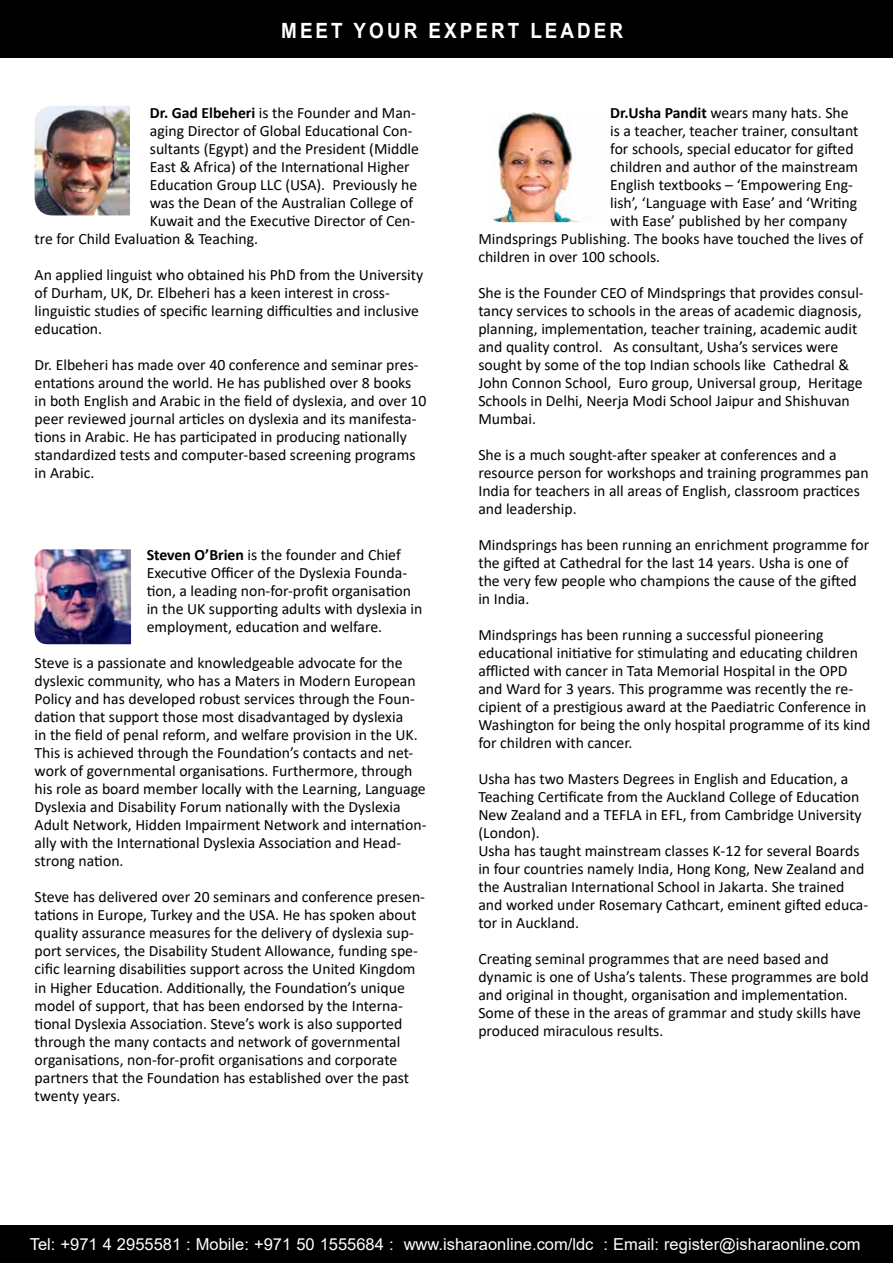
<style>
.page{position:relative;width:893px;height:1263px;background:#fff}
.page>*{position:absolute;margin:0;border:0;box-sizing:border-box;transform-origin:0 0}
.t1{font:700 21px "Arial";letter-spacing:.16em;color:#fff;scale:.9 1}
.t2{font:16.5px "Arial";color:#fff}
.t3{font:15.75px/18px "Calibri";color:#000}
.s1{font-weight:700}
</style>
<div class="page">
<div style="left:0;top:0;width:893px;height:57px;background:#000"></div>
<div style="left:0;top:1225px;width:893px;height:38px;background:#000"></div>
<img style="left:35px;top:106px;width:95px;height:109px">
<img style="left:492px;top:112px;width:92px;height:110px">
<img style="left:35px;top:549px;width:96px;height:95px">
<h1 class="t1" style="left:281px;top:15px;width:70px">MEET</h1>
<h1 class="t1" style="left:354px;top:15px;width:72px">YOUR</h1>
<h1 class="t1" style="left:428px;top:15px;width:102px">EXPERT</h1>
<h1 class="t1" style="left:530px;top:15px;width:105px">LEADER</h1>
<p class="t3" style="left:150px;top:103px;width:268px"><span class="s1">Dr. Gad Elbeheri</span> is the Founder and Man-</p>
<p class="t3" style="left:150px;top:121px;width:264px">aging Director of Global Educational Con-</p>
<p class="t3" style="left:150px;top:139px;width:271px">sultants (Egypt) and the President (Middle</p>
<p class="t3" style="left:332px;top:157px;width:87px;text-indent:-182px">East &amp; Africa) of the International Higher<br>Previously he</p>
<p class="t3" style="left:150px;top:175px;width:265px">Education Group LLC (USA .)<br>was the Dean of the Australian College of</p>
<p class="t3" style="left:35px;top:229px;width:225px">tre for Child Evaluation &amp; Teaching.</p>
<p class="t3" style="left:150px;top:211px;width:267px">Kuwait and the Executive Director of Cen-</p>
<p class="t3" style="left:610px;top:103px;width:250px"><span class="s1">Dr.Usha Pandit</span> wears many hats. She is a teacher, teacher trainer, consultant for schools, special educator for gifted children and author of the mainstream</p>
<p class="t3" style="left:610px;top:193px;width:249px">lish ‘, ’ Language with Ease’ and ‘Writing</p>
<p class="t3" style="left:610px;top:175px;width:244px">English textbooks – ‘Empowering Eng-</p>
<p class="t3" style="left:478px;top:211px;width:386px;text-indent:132px">with Ease’ published by her company<br>Mindsprings Publishing. The books have touched the lives of children in over 100 schools.</p>
<p class="t3" style="left:35px;top:265px;width:390px">An applied linguist who obtained his PhD from the University</p>
<p class="t3" style="left:35px;top:301px;width:386px">linguistic studies of specific learning difficulties and inclusive</p>
<p class="t3" style="left:35px;top:283px;width:357px">of Durham, UK, Dr. Elbeheri has a keen interest in cross-</p>
<p class="t3" style="left:35px;top:319px;width:69px">education.</p>
<p class="t3" style="left:35px;top:355px;width:386px">Dr. Elbeheri has made over 40 conference and seminar pres-</p>
<p class="t3" style="left:35px;top:391px;width:393px">in both English and Arabic in the field of dyslexia, and over 10</p>
<p class="t3" style="left:35px;top:427px;width:374px">tions in Arabic. He has participated in producing nationally</p>
<p class="t3" style="left:35px;top:373px;width:378px">entations around the world. He has published over 8 books</p>
<p class="t3" style="left:35px;top:409px;width:384px">peer reviewed journal articles on dyslexia and its manifesta-</p>
<p class="t3" style="left:35px;top:445px;width:383px">standardized tests and computer-based screening programs in Arabic.</p>
<p class="t3" style="left:147px;top:546px;width:256px"><span class="s1">Steven O’Brien</span> is the founder and Chief</p>
<p class="t3" style="left:147px;top:582px;width:266px">tion a, leading non-for-profit organisation</p>
<p class="t3" style="left:147px;top:564px;width:262px">Executive Officer of the Dyslexia Founda-</p>
<p class="t3" style="left:147px;top:600px;width:277px">in the UK supporting adults with dyslexia in employment, education and welfare.</p>
<p class="t3" style="left:35px;top:654px;width:383px">Steve is a passionate and knowledgeable advocate for the dyslexic community, who has a Maters in Modern European</p>
<p class="t3" style="left:35px;top:708px;width:370px">dation that support those most disadvantaged by dyslexia</p>
<p class="t3" style="left:35px;top:690px;width:382px">Policy and has developed robust services through the Foun-</p>
<p class="t3" style="left:35px;top:726px;width:385px">in the field of penal reform, and welfare provision in the UK.</p>
<p class="t3" style="left:35px;top:762px;width:379px">work of governmental organisations. Furthermore, through</p>
<p class="t3" style="left:35px;top:744px;width:380px">This is achieved through the Foundation s’ contacts and net-</p>
<p class="t3" style="left:35px;top:780px;width:393px">his role as board member locally with the Learning, Language<br>Dyslexia and Disability Forum nationally with the Dyslexia</p>
<p class="t3" style="left:35px;top:816px;width:393px">Adult Network, Hidden Impairment Network and internation-</p>
<p class="t3" style="left:35px;top:834px;width:368px">ally with the International Dyslexia Association and Head-</p>
<p class="t3" style="left:35px;top:852px;width:91px">strong nation.</p>
<p class="t3" style="left:35px;top:888px;width:392px">Steve has delivered over 20 seminars and conference presen-</p>
<p class="t3" style="left:35px;top:906px;width:383px">tations in Europe, Turkey and the USA. He has spoken about</p>
<p class="t3" style="left:35px;top:924px;width:381px">quality assurance measures for the delivery of dyslexia sup-</p>
<p class="t3" style="left:35px;top:942px;width:385px">port services, the Disability Student Allowance, funding spe-</p>
<p class="t3" style="left:35px;top:960px;width:382px">cific learning disabilities support across the United Kingdom</p>
<p class="t3" style="left:35px;top:978px;width:372px">in Higher Education. Additionally, the Foundation s’ unique</p>
<p class="t3" style="left:35px;top:1014px;width:369px">tional Dyslexia Association. Steve s’ work is also supported</p>
<p class="t3" style="left:35px;top:996px;width:370px">model of support, that has been endorsed by the Interna-</p>
<p class="t3" style="left:35px;top:1032px;width:376px">through the many contacts and network of governmental organisations, non-for-profit organisations and corporate partners that the Foundation has established over the past twenty years.</p>
<p class="t3" style="left:478px;top:283px;width:387px">She is the Founder CEO of Mindsprings that provides consul-</p>
<p class="t3" style="left:613px;top:319px;width:246px;text-indent:-135px">planning, implementation, teacher training, academic audit<br>As consultant, Usha s’ services were</p>
<p class="t3" style="left:478px;top:301px;width:385px">tancy services to schools in the areas of academic diagnosis,</p>
<p class="t3" style="left:478px;top:337px;width:126px">and quality control.</p>
<p class="t3" style="left:478px;top:355px;width:289px">sought by some of the top Indian schools like</p>
<p class="t3" style="left:773px;top:355px;width:78px">Cathedral &amp;</p>
<p class="t3" style="left:478px;top:373px;width:373px">John Connon School,<br>Schools in Delhi, Neerja Modi School Jaipur and Shishuvan<br>Mumbai.</p>
<p class="t3" style="left:478px;top:445px;width:392px">She is a much sought-after speaker at conferences and a resource person for workshops and training programmes pan India for teachers in all areas of English, classroom practices and leadership.</p>
<p class="t3" style="left:478px;top:535px;width:392px">Mindsprings has been running an enrichment programme for the gifted at Cathedral for the last 14 years. Usha is one of the very few people who champions the cause of the gifted in India.</p>
<p class="t3" style="left:478px;top:625px;width:381px">Mindsprings has been running a successful pioneering educational initiative for stimulating and educating children afflicted with cancer in Tata Memorial Hospital in the OPD</p>
<p class="t3" style="left:478px;top:697px;width:390px">cipient of a prestigious award at the Paediatric Conference in</p>
<p class="t3" style="left:619px;top:373px;width:184px">Euro group, Universal group,</p>
<p class="t3" style="left:808px;top:373px;width:56px">Heritage</p>
<p class="t3" style="left:478px;top:679px;width:376px">and Ward for 3 years. This programme was recently the re-</p>
<p class="t3" style="left:478px;top:715px;width:393px">Washington for being the only hospital programme of its kind for children with cancer.</p>
<p class="t3" style="left:478px;top:769px;width:387px">Usha has two Masters Degrees in English and Education a, Teaching Certificate from the Auckland College of Education New Zealand and a TEFLA in EFL, from Cambridge University (London .(<br>Usha has taught mainstream classes K-12 for several Boards in four countries namely India, Hong Kong, New Zealand and the Australian International School in Jakarta. She trained</p>
<p class="t3" style="left:478px;top:913px;width:102px">tor in Auckland.</p>
<p class="t3" style="left:478px;top:895px;width:391px">and worked under Rosemary Cathcart, eminent gifted educa-</p>
<p class="t3" style="left:478px;top:949px;width:392px">Creating seminal programmes that are need based and dynamic is one of Usha s’ talents. These programmes are bold and original in thought, organisation and implementation.<br>Some of these in the areas of grammar and study skills have produced miraculous results.</p>
<p class="t2" style="left:30px;top:1233px;width:365px">Tel: +971 4 2955581 : Mobile: +971 50 1555684 :</p>
<p class="t2" style="left:404px;top:1233px;width:191px">www.isharaonline.com/ldc</p>
<p class="t2" style="left:604px;top:1233px;width:259px">: Email: register@isharaonline.com</p>
</div>
